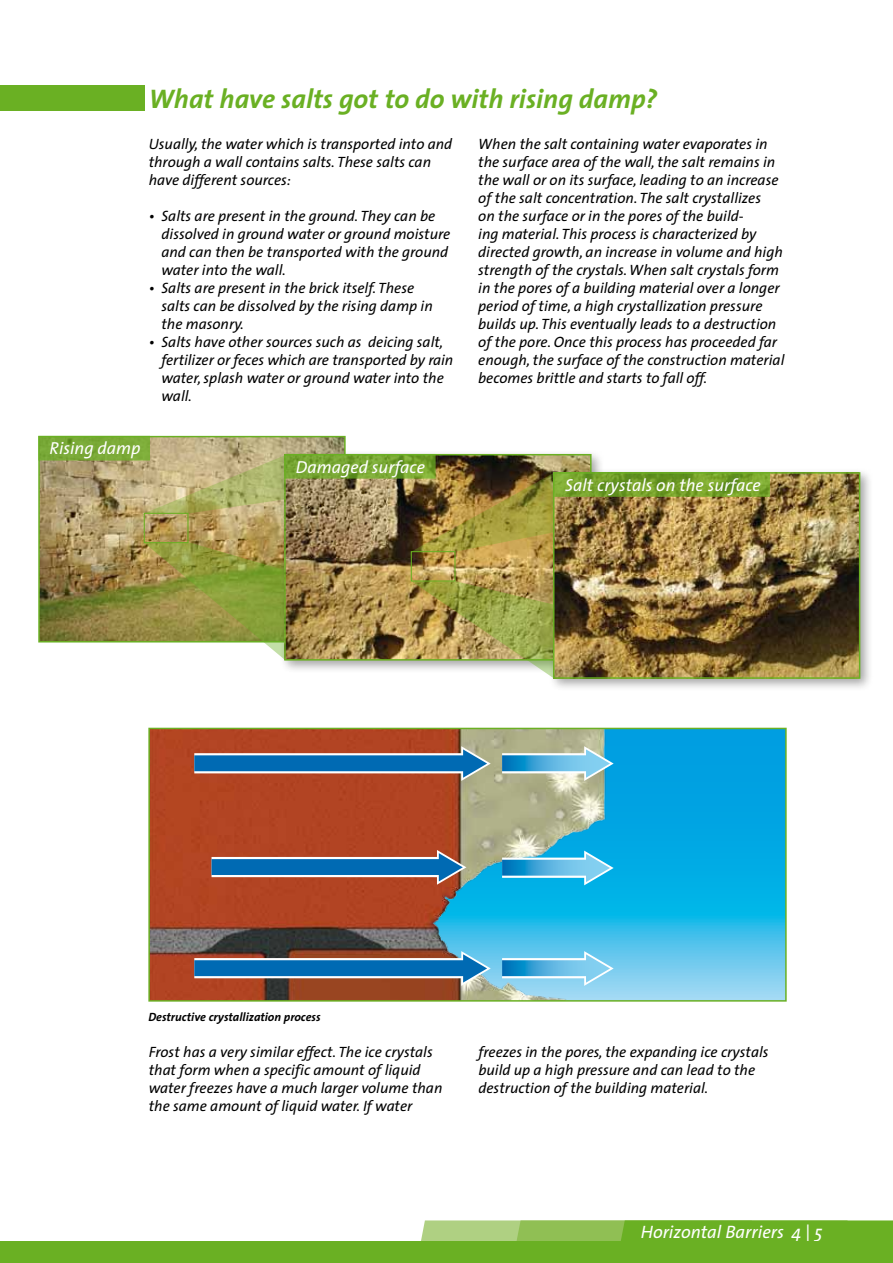
<style>
.page{position:relative;width:893px;height:1263px;background:#fff}
.page>*{position:absolute;margin:0;border:0;box-sizing:border-box;transform-origin:0 0}
.t1{font:italic 700 27px "The Sans";color:#6ab023}
.t2{font:italic 18px "The Sans";color:#fff}
.t3{font:italic 17.4px "The Sans";color:#fff}
.t4{font:italic 15px/18px "The Sans";color:#000}
.t5{font:italic 700 12px "The Sans";color:#000}
</style>
<div class="page">
<svg style="left:421px;top:1220px;width:472px;height:22px;background:#81ba43"></svg>
<div style="left:0;top:1242px;width:893px;height:21px;background:#6ab023"></div>
<div style="left:0;top:85px;width:144px;height:26px;background:#6ab023"></div>
<svg style="left:653px;top:731px;width:131px;height:268px;background:#1eb1e6"></svg>
<img style="left:151px;top:731px;width:502px;height:268px">
<div style="left:194px;top:958px;width:276px;height:20px;background:linear-gradient(to right,#ddebf4,#ddebf4)"></div>
<svg style="left:458px;top:949px;width:36px;height:40px"></svg>
<div style="left:194px;top:960px;width:276px;height:16px;background:#006ab3"></div>
<div style="left:212px;top:857px;width:233px;height:20px;background:#fff"></div>
<svg style="left:434px;top:848px;width:36px;height:40px"></svg>
<div style="left:212px;top:859px;width:233px;height:16px;background:#006ab3"></div>
<div style="left:194px;top:753px;width:276px;height:20px;background:linear-gradient(to right,#c0daec,#c0daec)"></div>
<svg style="left:458px;top:744px;width:36px;height:40px"></svg>
<div style="left:194px;top:755px;width:276px;height:16px;background:#006ab3"></div>
<svg style="left:502px;top:744px;width:115px;height:40px;background:#88bac2"></svg>
<svg style="left:502px;top:849px;width:115px;height:39px;background:#4abae2"></svg>
<svg style="left:502px;top:949px;width:115px;height:40px;background:#79c7e9"></svg>
<div style="left:148px;top:728px;width:639px;height:274px;border:2px solid #6ab023"></div>
<img style="left:40px;top:438px;width:304px;height:202px">
<svg style="left:144px;top:552px;width:135px;height:103px;background:#9ea355"></svg>
<div style="left:279px;top:449px;width:326px;height:224px;background:#000;opacity:.35"></div>
<img style="left:286px;top:552px;width:262px;height:107px">
<img style="left:144px;top:454px;width:461px;height:98px">
<img style="left:411px;top:581px;width:137px;height:93px">
<div style="left:548px;top:467px;width:325px;height:224px;background:#000;opacity:.35"></div>
<img style="left:555px;top:474px;width:303px;height:203px">
<div style="left:553px;top:472px;width:307px;height:207px;border:1px solid #6ab023"></div>
<div style="left:144px;top:513px;width:44px;height:30px;border:1px solid #6ab023"></div>
<div style="left:411px;top:551px;width:44px;height:30px;border:1px solid #6ab023"></div>
<div style="left:38px;top:436px;width:112px;height:24px;background:#7aaa38;border:1px solid #6ab023"></div>
<svg style="left:284px;top:454px;width:152px;height:25px;background:#75a430"></svg>
<svg style="left:553px;top:472px;width:217px;height:25px;background:#72a029"></svg>
<h1 class="t1" style="left:149px;top:81px;width:510px">What have salts got to do with rising damp?</h1>
<p class="t4" style="left:149px;top:135px;width:305px">Usually, the water which is transported into and through a wall contains salts. These salts can have different sources:</p>
<p class="t4" style="left:161px;top:207px;width:290px;text-indent:-13px">• Salts are present in the ground. They can be dissolved in ground water or ground moisture and can then be transported with the ground water into the wall.</p>
<p class="t4" style="left:161px;top:279px;width:273px;text-indent:-13px">• Salts are present in the brick itself. These salts can be dissolved by the rising damp in the masonry.</p>
<p class="t4" style="left:161px;top:333px;width:293px;text-indent:-13px">• Salts have other sources such as deicing salt, fertilizer or feces which are transported by rain water, splash water or ground water into the wall.</p>
<p class="t4" style="left:478px;top:135px;width:308px">When the salt containing water evaporates in the surface area of the wall, the salt remains in the wall or on its surface, leading to an increase of the salt concentration. The salt crystallizes<br>on the surface or in the pores of the build-<br>ing material. This process is characterized by directed growth, an increase in volume and high strength of the crystals. When salt crystals form in the pores of a building material over a longer period of time, a high crystallization pressure builds up. This eventually leads to a destruction of the pore. Once this process has proceeded far enough, the surface of the construction material becomes brittle and starts to fall off.</p>
<p class="t3" style="left:50px;top:437px;width:92px">Rising damp</p>
<p class="t3" style="left:296px;top:456px;width:131px">Damaged surface</p>
<p class="t3" style="left:565px;top:474px;width:197px">Salt crystals on the surface</p>
<p class="t5" style="left:148px;top:1009px;width:174px">Destructive crystallization process</p>
<p class="t4" style="left:149px;top:1043px;width:295px">Frost has a very similar effect. The ice crystals that form when a specific amount of liquid water freezes have a much larger volume than the same amount of liquid water. If water</p>
<p class="t4" style="left:478px;top:1043px;width:292px">freezes in the pores, the expanding ice crystals build up a high pressure and can lead to the destruction of the building material.</p>
<p class="t2" style="left:641px;top:1220px;width:183px">Horizontal Barriers 4 | 5</p>
</div>
